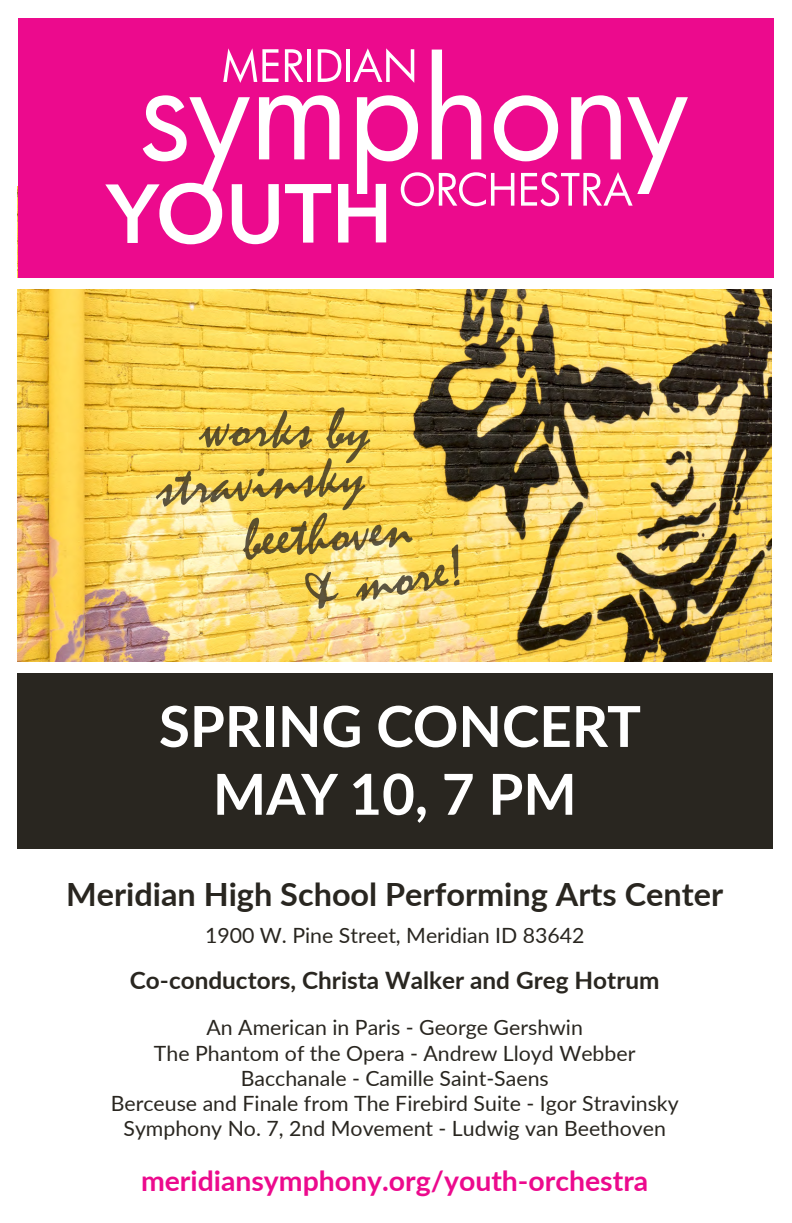
<style>
.page{position:relative;width:792px;height:1223px;background:#fff}
.page>*{position:absolute;margin:0;border:0;box-sizing:border-box;transform-origin:0 0}
.t1{font:600 82.7px "Avenir Next";letter-spacing:-.005em;color:#fff}
.t2{font:57.1px "Mistral";color:#342d22;scale:1.06 1}
.t3{font:700 56.5px/67.8px "Lato";color:#fff;text-align:center}
.t4{font:700 32px "Lato";color:#292620}
.t5{font:700 28px "Lato";color:#ec0a8d}
.t6{font:700 24px "Lato";color:#292620}
.t7{font:21px/25.2px "Lato";color:#292620;text-align:center}
</style>
<div class="page">
<img style="left:17px;top:186px;width:755px;height:476px">
<div style="left:17px;top:673px;width:755px;height:175px;background:#292620"></div>
<div style="left:18px;top:18px;width:756px;height:260px;background:#ec0a8d"></div>
<svg style="left:143px;top:95px;width:107px;height:99px"></svg>
<svg style="left:259px;top:95px;width:81px;height:64px"></svg>
<svg style="left:223px;top:48px;width:56px;height:35px"></svg>
<svg style="left:285px;top:49px;width:18px;height:33px"></svg>
<hr style="left:307px;top:49px;width:4px;height:33px;background:#fff">
<svg style="left:318px;top:49px;width:23px;height:33px"></svg>
<hr style="left:347px;top:49px;width:3px;height:33px;background:#fff">
<svg style="left:353px;top:48px;width:335px;height:158px"></svg>
<div style="left:5px;top:278px;width:776px;height:11px;background:#fff"></div>
<h1 class="t1" style="left:107px;top:143px;width:288px">YOUTH</h1>
<h2 class="t2" style="left:200px;top:396px;width:162px">works by</h2>
<h2 class="t2" style="left:154px;top:456px;width:198px;rotate:-4deg">stravinsky</h2>
<h2 class="t2" style="left:299px;top:562px;width:155px;rotate:-10deg">&amp; more!</h2>
<h2 class="t2" style="left:241px;top:508px;width:161px;rotate:-4deg">beethoven</h2>
<h3 class="t3" style="left:159px;top:690px;width:484px">SPRING CONCERT<br>MAY 10, 7 PM</h3>
<h3 class="t4" style="left:66px;top:871px;width:659px">Meridian High School Performing Arts Center</h3>
<p class="t7" style="left:205px;top:922px;width:381px">1900 W. Pine Street, Meridian ID 83642</p>
<p class="t6" style="left:130px;top:962px;width:531px">Co-conductors, Christa Walker and Greg Hotrum</p>
<p class="t7" style="left:111px;top:1014px;width:570px">An American in Paris - George Gershwin<br>The Phantom of the Opera - Andrew Lloyd Webber Bacchanale - Camille Saint-Saens<br>Berceuse and Finale from The Firebird Suite - Igor Stravinsky Symphony No. 7, 2nd Movement - Ludwig van Beethoven</p>
<h3 class="t5" style="left:141px;top:1161px;width:509px">meridiansymphony.org/youth-orchestra</h3>
</div>
